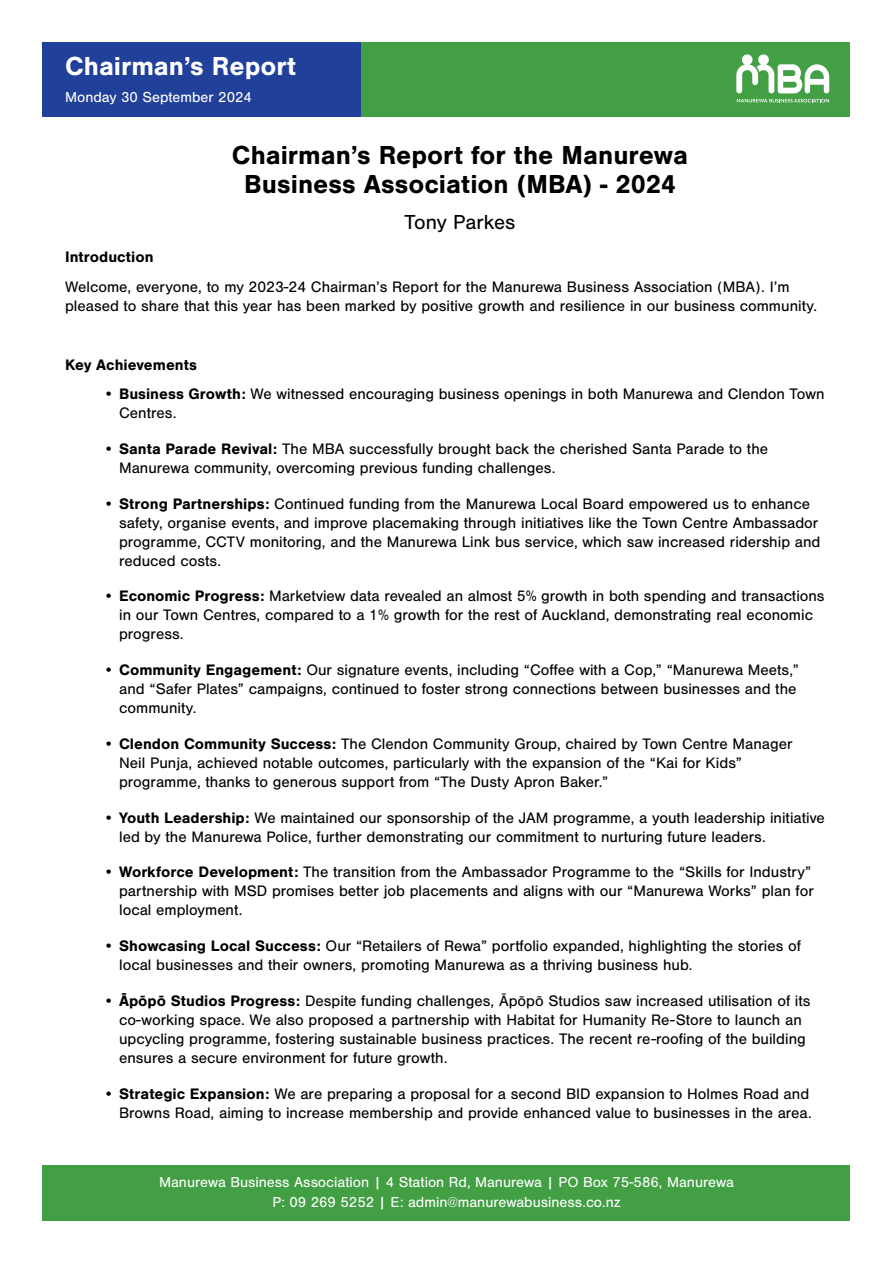
<style>
.page{position:relative;width:893px;height:1263px;background:#fff}
.page>*{position:absolute;margin:0;border:0;box-sizing:border-box;transform-origin:0 0}
.t1{font:700 27px/28.5px "Nimbus San";color:#000;text-align:center}
.t2{font:700 27px "Nimbus San";color:#fff}
.t3{font:21px "Nimbus San";letter-spacing:-.005em;color:#000}
.t4{font:15.75px/18.9px "Nimbus San";color:#000}
.t5{font:700 15.75px "Nimbus San";color:#000}
.t6{font:15px/20.1px "Nimbus San";color:#fff;text-align:center}
.s1{font-weight:700}
</style>
<div class="page">
<div style="left:43px;top:1165px;width:807px;height:55px;background:#429f44"></div>
<div style="left:43px;top:43px;width:807px;height:74px;background:#429f44"></div>
<div style="left:43px;top:43px;width:318px;height:74px;background:#21409a"></div>
<svg style="left:736px;top:54px;width:93px;height:48px"></svg>
<h1 class="t2" style="left:65px;top:51px;width:233px">Chairman’s Report</h1>
<p class="t6" style="left:65px;top:87px;width:188px">Monday 30 September 2024</p>
<h1 class="t1" style="left:232px;top:141px;width:458px">Chairman’s Report for the Manurewa<br>Business Association (MBA) - 2024</h1>
<h2 class="t3" style="left:405px;top:210px;width:112px">Tony Parkes</h2>
<p class="t5" style="left:65px;top:248px;width:90px">Introduction</p>
<p class="t4" style="left:65px;top:277px;width:754px">Welcome, everyone, to my 2023-24 Chairman’s Report for the Manurewa Business Association (MBA). I’m pleased to share that this year has been marked by positive growth and resilience in our business community.</p>
<p class="t5" style="left:65px;top:356px;width:133px">Key Achievements</p>
<p class="t4" style="left:119px;top:385px;width:707px;text-indent:-16px">• <span class="s1">Business Growth:</span> We witnessed encouraging business openings in both Manurewa and Clendon Town<br>Centres.</p>
<p class="t4" style="left:119px;top:440px;width:651px;text-indent:-16px">• <span class="s1">Santa Parade Revival:</span> The MBA successfully brought back the cherished Santa Parade to the<br>Manurewa community, overcoming previous funding challenges.</p>
<p class="t4" style="left:119px;top:494px;width:703px;text-indent:-16px">• <span class="s1">Strong Partnerships:</span> Continued funding from the Manurewa Local Board empowered us to enhance safety, organise events, and improve placemaking through initiatives like the Town Centre Ambassador programme, CCTV monitoring, and the Manurewa Link bus service, which saw increased ridership and reduced costs.</p>
<p class="t4" style="left:119px;top:587px;width:707px;text-indent:-16px">• <span class="s1">Economic Progress:</span> Marketview data revealed an almost 5% growth in both spending and transactions in our Town Centres, compared to a 1% growth for the rest of Auckland, demonstrating real economic progress.</p>
<p class="t4" style="left:119px;top:661px;width:681px;text-indent:-16px">• <span class="s1">Community Engagement:</span> Our signature events, including “Coffee with a Cop,” “Manurewa Meets,” and “Safer Plates” campaigns, continued to foster strong connections between businesses and the community.</p>
<p class="t4" style="left:119px;top:734px;width:675px;text-indent:-16px">• <span class="s1">Clendon Community Success:</span> The Clendon Community Group, chaired by Town Centre Manager<br>Neil Punja, achieved notable outcomes, particularly with the expansion of the “Kai for Kids” programme, thanks to generous support from “The Dusty Apron Baker.”</p>
<p class="t4" style="left:119px;top:808px;width:707px;text-indent:-16px">• <span class="s1">Youth Leadership:</span> We maintained our sponsorship of the JAM programme, a youth leadership initiative led by the Manurewa Police, further demonstrating our commitment to nurturing future leaders.</p>
<p class="t4" style="left:119px;top:863px;width:696px;text-indent:-16px">• <span class="s1">Workforce Development:</span> The transition from the Ambassador Programme to the “Skills for Industry” partnership with MSD promises better job placements and aligns with our “Manurewa Works” plan for local employment.</p>
<p class="t4" style="left:119px;top:937px;width:683px;text-indent:-16px">• <span class="s1">Showcasing Local Success:</span> Our “Retailers of Rewa” portfolio expanded, highlighting the stories of local businesses and their owners, promoting Manurewa as a thriving business hub.</p>
<p class="t4" style="left:119px;top:991px;width:693px;text-indent:-16px">• <span class="s1">Āpōpō Studios Progress:</span> Despite funding challenges, Āpōpō Studios saw increased utilisation of its co-working space. We also proposed a partnership with Habitat for Humanity Re-Store to launch an upcycling programme, fostering sustainable business practices. The recent re-roofing of the building ensures a secure environment for future growth.</p>
<p class="t4" style="left:103px;top:1084px;width:710px;text-align:right">• <span class="s1">Strategic Expansion:</span> We are preparing a proposal for a second BID expansion to Holmes Road and<br>Browns Road, aiming to increase membership and provide enhanced value to businesses in the area.</p>
<p class="t6" style="left:159px;top:1172px;width:576px">Manurewa Business Association | 4 Station Rd, Manurewa | PO Box 75-586, Manurewa<br>P: 09 269 5252 | E: admin@manurewabusiness.co.nz</p>
</div>
